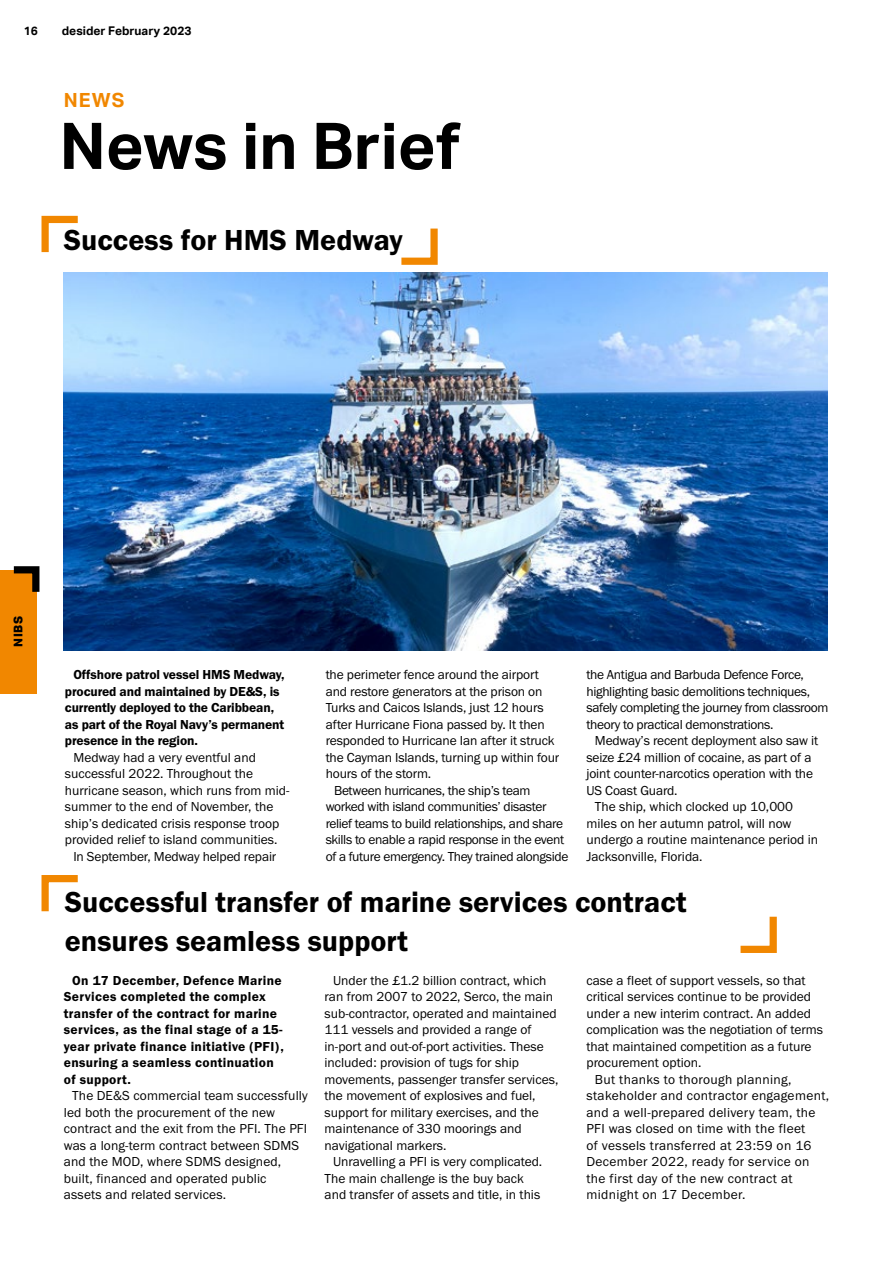
<style>
.page{position:relative;width:893px;height:1263px;background:#fff}
.page>*{position:absolute;margin:0;border:0;box-sizing:border-box;transform-origin:0 0}
.t1{font:700 64.5px "Aktiv Grotesk";color:#000}
.t2{font:30px/39px "Franklin Gothic URW Dem";color:#000}
.t3{font:700 19.5px "Aktiv Grotesk";color:#f18700}
.t4{font:13.5px/16.5px "Franklin Gothic URW Boo";color:#000}
.t5{font:13.5px/16.5px "Franklin Gothic URW Boo";letter-spacing:-.025em;color:#000}
.t6{font:13.5px "Franklin Gothic URW Boo";letter-spacing:.025em;color:#000}
.t7{font:13.5px/16.5px "Franklin Gothic URW Dem";letter-spacing:.025em;color:#000}
.t8{font:13.5px/16.5px "Franklin Gothic URW Dem";letter-spacing:-.01em;color:#000}
.t9{font:700 12px "Aktiv Grotesk";color:#000}
.t10{font:800 12px "Aktiv Grotesk";color:#000}
</style>
<div class="page">
<img style="left:64px;top:273px;width:763px;height:378px">
<svg style="left:41px;top:215px;width:37px;height:38px"></svg>
<svg style="left:401px;top:228px;width:37px;height:37px"></svg>
<svg style="left:740px;top:916px;width:37px;height:37px"></svg>
<svg style="left:41px;top:875px;width:37px;height:37px"></svg>
<div style="left:0;top:570px;width:37px;height:123px;background:#f18700"></div>
<svg style="left:13px;top:566px;width:27px;height:26px"></svg>
<p class="t9" style="left:24px;top:24px;width:16px">16</p>
<p class="t9" style="left:62px;top:24px;width:131px">desider February 2023</p>
<h3 class="t3" style="left:64px;top:89px;width:62px">NEWS</h3>
<h1 class="t1" style="left:60px;top:109px;width:402px">News in Brief</h1>
<h2 class="t2" style="left:64px;top:220px;width:340px">Success for HMS Medway</h2>
<p class="t10" style="left:11px;top:647px;width:32px;rotate:-90deg">NIBS</p>
<p class="t8" style="left:65px;top:666px;width:221px;text-indent:9px">Offshore patrol vessel HMS Medway, procured and maintained by DE&amp;S, is currently deployed to the Caribbean, as part of the Royal Navy’s permanent presence in the region.</p>
<p class="t4" style="left:73px;top:749px;width:184px">Medway had a very eventful and</p>
<p class="t4" style="left:65px;top:765px;width:190px">successful 2022. Throughout the</p>
<p class="t4" style="left:65px;top:782px;width:226px">hurricane season, which runs from mid-</p>
<p class="t4" style="left:65px;top:798px;width:210px">summer to the end of November, the</p>
<p class="t4" style="left:65px;top:815px;width:216px">ship’s dedicated crisis response troop</p>
<p class="t4" style="left:65px;top:831px;width:214px">provided relief to island communities.</p>
<p class="t4" style="left:73px;top:848px;width:204px">In September, Medway helped repair</p>
<p class="t4" style="left:326px;top:666px;width:215px">the perimeter fence around the airport</p>
<p class="t4" style="left:326px;top:683px;width:218px">and restore generators at the prison on</p>
<p class="t4" style="left:326px;top:699px;width:220px">Turks and Caicos Islands, just 12 hours</p>
<p class="t4" style="left:326px;top:716px;width:220px">after Hurricane Fiona passed by. It then</p>
<p class="t4" style="left:326px;top:732px;width:230px">responded to Hurricane Ian after it struck</p>
<p class="t4" style="left:326px;top:749px;width:235px">the Cayman Islands, turning up within four</p>
<p class="t4" style="left:326px;top:765px;width:107px">hours of the storm.</p>
<p class="t5" style="left:334px;top:782px;width:198px">Between hurricanes, the ship’s team</p>
<p class="t5" style="left:326px;top:798px;width:222px">worked with island communities’ disaster</p>
<p class="t5" style="left:326px;top:815px;width:239px">relief teams to build relationships, and share</p>
<p class="t5" style="left:326px;top:831px;width:240px">skills to enable a rapid response in the event</p>
<p class="t5" style="left:326px;top:848px;width:244px">of a future emergency. They trained alongside</p>
<p class="t5" style="left:586px;top:666px;width:244px">the Antigua and Barbuda Defence Force, highlighting basic demolitions techniques, safely completing the journey from classroom theory to practical demonstrations.</p>
<p class="t4" style="left:595px;top:732px;width:225px">Medway’s recent deployment also saw it</p>
<p class="t4" style="left:586px;top:749px;width:227px">seize £24 million of cocaine, as part of a</p>
<p class="t4" style="left:586px;top:765px;width:228px">joint counter-narcotics operation with the</p>
<p class="t4" style="left:586px;top:782px;width:93px">US Coast Guard.</p>
<p class="t4" style="left:595px;top:798px;width:200px">The ship, which clocked up 10,000</p>
<p class="t4" style="left:586px;top:815px;width:206px">miles on her autumn patrol, will now</p>
<p class="t4" style="left:586px;top:831px;width:233px">undergo a routine maintenance period in</p>
<p class="t4" style="left:586px;top:848px;width:118px">Jacksonville, Florida.</p>
<h2 class="t2" style="left:65px;top:882px;width:623px">Successful transfer of marine services contract ensures seamless support</h2>
<p class="t7" style="left:64px;top:972px;width:222px;text-indent:9px">On 17 December, Defence Marine<br>Services completed the complex transfer of the contract for marine services, as the final stage of a 15- year private finance initiative (PFI), ensuring a seamless continuation of support.</p>
<p class="t4" style="left:64px;top:1087px;width:245px;text-indent:9px">The DE&amp;S commercial team successfully led both the procurement of the new contract and the exit from the PFI. The PFI was a long-term contract between SDMS and the MOD, where SDMS designed, built, financed and operated public assets and related services.</p>
<p class="t4" style="left:586px;top:971px;width:221px">case a fleet of support vessels, so that</p>
<p class="t4" style="left:586px;top:988px;width:226px">critical services continue to be provided</p>
<p class="t4" style="left:586px;top:1004px;width:226px">under a new interim contract. An added</p>
<p class="t4" style="left:586px;top:1021px;width:238px">complication was the negotiation of terms</p>
<p class="t4" style="left:586px;top:1037px;width:227px">that maintained competition as a future</p>
<p class="t4" style="left:586px;top:1054px;width:117px">procurement option.</p>
<p class="t6" style="left:595px;top:1071px;width:198px">But thanks to thorough planning,</p>
<p class="t6" style="left:586px;top:1087px;width:244px">stakeholder and contractor engagement,</p>
<p class="t6" style="left:586px;top:1104px;width:231px">and a well-prepared delivery team, the</p>
<p class="t6" style="left:586px;top:1120px;width:220px">PFI was closed on time with the fleet</p>
<p class="t6" style="left:586px;top:1137px;width:227px">of vessels transferred at 23:59 on 16</p>
<p class="t6" style="left:586px;top:1153px;width:225px">December 2022, ready for service on</p>
<p class="t6" style="left:586px;top:1170px;width:208px">the first day of the new contract at</p>
<p class="t6" style="left:586px;top:1186px;width:161px">midnight on 17 December.</p>
<p class="t4" style="left:325px;top:972px;width:235px;text-indent:9px">Under the £1.2 billion contract, which ran from 2007 to 2022, Serco, the main sub-contractor, operated and maintained 111 vessels and provided a range of in-port and out-of-port activities. These included: provision of tugs for ship movements, passenger transfer services, the movement of explosives and fuel, support for military exercises, and the maintenance of 330 moorings and navigational markers.</p>
<p class="t4" style="left:325px;top:1153px;width:219px;text-indent:9px">Unravelling a PFI is very complicated.<br>The main challenge is the buy back and transfer of assets and title, in this</p>
</div>
